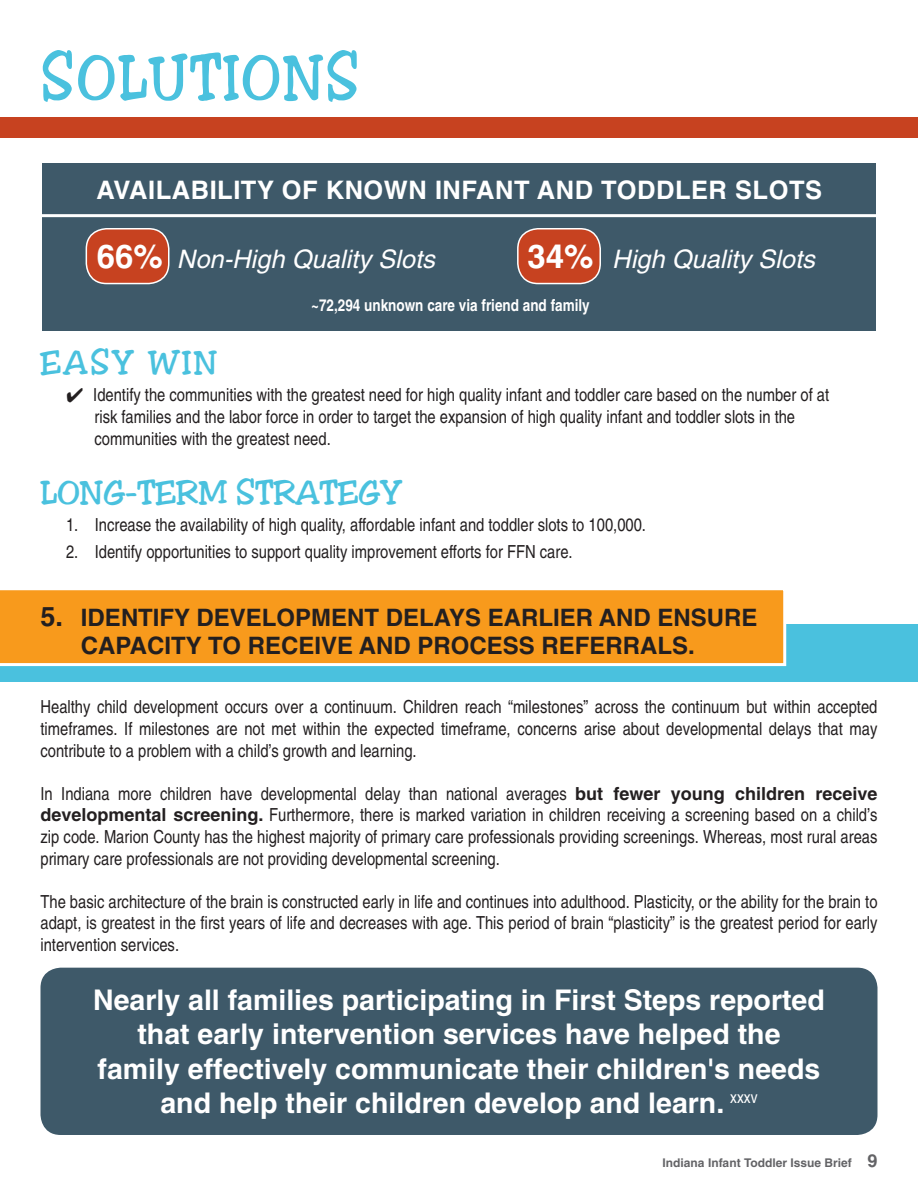
<style>
.page{position:relative;width:918px;height:1188px;background:#fff}
.page>*{position:absolute;margin:0;border:0;box-sizing:border-box;transform-origin:0 0}
.t1{font:60px "Toledo";letter-spacing:.04em;color:#4ac1de;scale:.91 1}
.t2{font:31.5px "Toledo";color:#4ac1de}
.t3{font:700 28.5px/34.2px "Helvetica";color:#fff;text-align:center}
.t4{font:italic 25.5px "Helvetica";color:#fff}
.t5{font:700 25.5px "Helvetica";letter-spacing:.02em;color:#fff}
.t6{font:700 24px/28.8px "Helvetica";color:#231f20}
.t7{font:condensed 18px/21.6px "Helvetica";color:#231f20;text-align:justify}
.t8{font:700 condensed 16.5px "Helvetica";color:#fff}
.t9{font:700 12px "Helvetica";color:#636366}
.s1{font-weight:700;font-style:normal;font-size:33px}
.s2{font-size:27px}
.s3{font-weight:700;font-stretch:normal}
.s4{font-size:18px}
</style>
<div class="page">
<div style="left:0;top:625px;width:918px;height:57px;background:#4ac1de"></div>
<div style="left:0;top:590px;width:786px;height:76px;background:#f89a1c"></div>
<div style="left:40px;top:968px;width:838px;height:167px;background:#3e5969;border-radius:20px"></div>
<div style="left:0;top:117px;width:918px;height:20px;background:#c74220"></div>
<div style="left:42px;top:163px;width:834px;height:167px;background:#3e5969"></div>
<div style="left:518px;top:229px;width:82px;height:55px;background:#c74220;border-radius:20px"></div>
<div style="left:517px;top:228px;width:84px;height:56px;border:2px solid #fff;border-radius:20px"></div>
<div style="left:86px;top:229px;width:83px;height:55px;background:#c74220;border-radius:20px"></div>
<div style="left:86px;top:228px;width:83px;height:56px;border:2px solid #fff;border-radius:20px"></div>
<hr style="left:30px;top:214px;width:860px;height:3px;background:#fff">
<h1 class="t1" style="left:40px;top:40px;width:352px">SOLUTIONS</h1>
<h3 class="t5" style="left:97px;top:174px;width:727px">AVAILABILITY OF KNOWN INFANT AND TODDLER SLOTS</h3>
<h3 class="t4" style="left:97px;top:244px;width:340px"><span class="s1">66%</span> Non-High Quality Slots</h3>
<h3 class="t4" style="left:528px;top:244px;width:289px"><span class="s1">34%</span> High Quality Slots</h3>
<p class="t8" style="left:311px;top:295px;width:280px">~72,294 unknown care via friend and family</p>
<h2 class="t2" style="left:40px;top:344px;width:178px">EASY WIN</h2>
<p class="t7" style="left:94px;top:384px;width:736px;text-align:left;text-indent:-28px">✔ Identify the communities with the greatest need for high quality infant and toddler care based on the number of at risk families and the labor force in order to target the expansion of high quality infant and toddler slots in the communities with the greatest need.</p>
<h2 class="t2" style="left:40px;top:473px;width:363px">LONG-TERM STRATEGY</h2>
<p class="t7" style="left:66px;top:514px;width:582px">1. Increase the availability of high quality, affordable infant and toddler slots to 100,000.</p>
<p class="t7" style="left:66px;top:541px;width:508px">2. Identify opportunities to support quality improvement efforts for FFN care.</p>
<h3 class="t6" style="left:81px;top:602px;width:678px;text-indent:-40px"><span class="s2">5.</span> IDENTIFY DEVELOPMENT DELAYS EARLIER AND ENSURE<br>CAPACITY TO RECEIVE AND PROCESS REFERRALS.</h3>
<p class="t7" style="left:40px;top:696px;width:839px">Healthy child development occurs over a continuum. Children reach “milestones” across the continuum but within accepted timeframes. If milestones are not met within the expected timeframe, concerns arise about developmental delays that may contribute to a problem with a child’s growth and learning.</p>
<p class="t7" style="left:40px;top:783px;width:839px">In Indiana more children have developmental delay than national averages <span class="s3">but fewer young children receive developmental screening.</span> Furthermore, there is marked variation in children receiving a screening based on a child’s zip code. Marion County has the highest majority of primary care professionals providing screenings. Whereas, most rural areas primary care professionals are not providing developmental screening.</p>
<p class="t7" style="left:40px;top:891px;width:839px">The basic architecture of the brain is constructed early in life and continues into adulthood. Plasticity, or the ability for the brain to adapt, is greatest in the first years of life and decreases with age. This period of brain “plasticity” is the greatest period for early intervention services.</p>
<h3 class="t3" style="left:93px;top:983px;width:733px">Nearly all families participating in First Steps reported that early intervention services have helped the family effectively communicate their children's needs and help their children develop and learn. <sup>xxxv</sup></h3>
<p class="t9" style="left:663px;top:1155px;width:216px">Indiana Infant Toddler Issue Brief <span class="s4">9</span></p>
</div>
